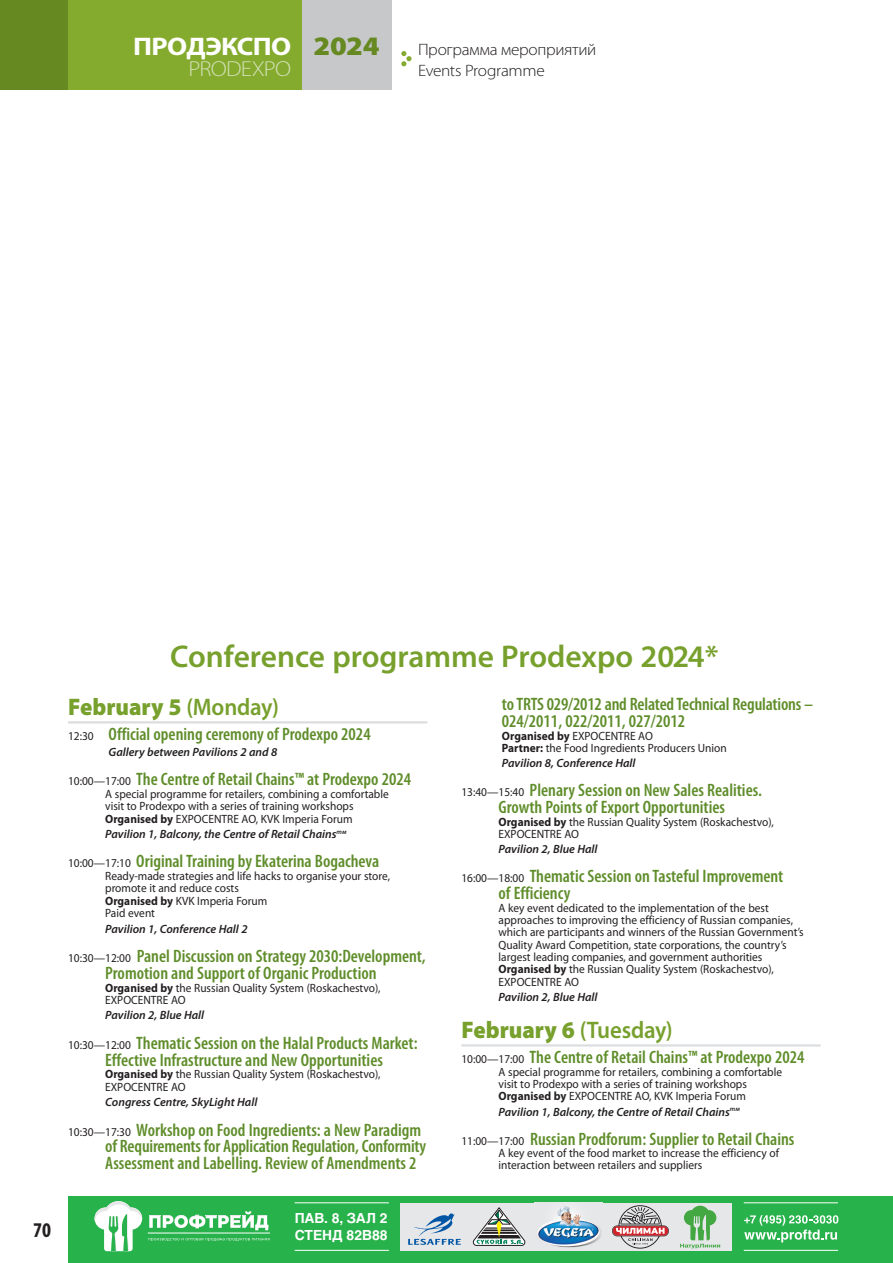
<style>
.page{position:relative;width:893px;height:1263px;background:#fff}
.page>*{position:absolute;margin:0;border:0;box-sizing:border-box;transform-origin:0 0}
.t1{font:600 31.5px "Myriad Pro";color:#77a02d}
.t2{font:700 25.5px "Myriad Pro";letter-spacing:-.025em;color:#fff;scale:1.1 1}
.t3{font:900 24px "Myriad Pro";color:#77a02d;scale:.95 1}
.t4{font:300 21.75px "Myriad Pro";letter-spacing:-.03em;color:#d4e0b7;scale:1.1 1}
.t5{font:700 condensed 21px "Myriad Pro";color:#231f20}
.t6{font:600 condensed 18px/17px "Myriad Pro";color:#5f8d2a}
.t7{font:300 16.5px/20.2px "Myriad Pro";letter-spacing:-.015em;color:#231f20;scale:1.05 1}
.t8{font:700 13.8px/16.2px "Helios";color:#fff}
.t9{font:12px/12.3px "Myriad Pro";color:#231f20;scale:.95 1}
.t10{font:italic 600 12px "Myriad Pro";color:#231f20}
.s1{font-weight:900;font-size:26.85px;color:#668922}
.s2{font-weight:600}
.s3{font-weight:400;font-stretch:normal;font-size:12px;color:#231f20}
.s4{font-weight:700}
</style>
<div class="page">
<div style="left:0;top:0;width:302px;height:89px;background:#84ab2e"></div>
<div style="left:302px;top:0;width:89px;height:89px;background:#c7c8ca"></div>
<div style="left:0;top:0;width:68px;height:89px;background:#668922"></div>
<svg style="left:401px;top:51px;width:11px;height:15px"></svg>
<div style="left:69px;top:1196px;width:824px;height:67px;background:#28b24b"></div>
<svg style="left:95px;top:1201px;width:47px;height:50px"></svg>
<svg style="left:149px;top:1211px;width:120px;height:19px"></svg>
<hr style="left:148px;top:1233px;width:122px;height:1px;background:#fff">
<svg style="left:148px;top:1238px;width:122px;height:3px"></svg>
<hr style="left:744px;top:1202px;width:94px;height:1px;background:#fff">
<hr style="left:744px;top:1250px;width:94px;height:1px;background:#fff">
<svg style="left:744px;top:1215px;width:94px;height:27px"></svg>
<div style="left:400px;top:1203px;width:332px;height:47px;background:#e6e7e9"></div>
<svg style="left:408px;top:1213px;width:53px;height:32px"></svg>
<svg style="left:473px;top:1207px;width:52px;height:38px"></svg>
<img style="left:537px;top:1206px;width:64px;height:42px">
<svg style="left:612px;top:1205px;width:57px;height:43px"></svg>
<hr style="left:295px;top:1202px;width:94px;height:1px;background:#fff">
<hr style="left:295px;top:1250px;width:94px;height:1px;background:#fff">
<svg style="left:680px;top:1206px;width:40px;height:42px"></svg>
<hr style="left:68px;top:721px;width:359px;height:2px;background:#dcdddf">
<hr style="left:461px;top:1044px;width:360px;height:2px;background:#dcdddf">
<h2 class="t2" style="left:133px;top:30px;width:226px">ПРОДЭКСПО <span class="s1">2024</span></h2>
<h3 class="t4" style="left:189px;top:55px;width:95px">PRODEXPO</h3>
<h3 class="t7" style="left:418px;top:40px;width:171px">Программа мероприятий<br>Events Programme</h3>
<h3 class="t5" style="left:33px;top:1217px;width:19px">70</h3>
<h1 class="t1" style="left:170px;top:636px;width:550px">Conference programme Prodexpo 2024*</h1>
<h3 class="t3" style="left:68px;top:691px;width:224px">February 5 <span class="s2">(Monday)</span></h3>
<h3 class="t6" style="left:68px;top:725px;width:304px"><span class="s3">12:30</span> Official opening ceremony of Prodexpo 2024</h3>
<p class="t10" style="left:109px;top:744px;width:170px">Gallery between Pavilions 2 and 8</p>
<h3 class="t6" style="left:68px;top:770px;width:345px"><span class="s3">10:00—17:00</span> The Centre of Retail Chains™ at Prodexpo 2024</h3>
<p class="t9" style="left:105px;top:787px;width:300px">A special programme for retailers, combining a comfortable visit to Prodexpo with a series of training workshops<br><span class="s4">Organised by</span> EXPOCENTRE AO, KVK Imperia Forum</p>
<p class="t10" style="left:105px;top:826px;width:243px">Pavilion 1, Balcony, the Centre of Retail Chains<sup>тм</sup></p>
<h3 class="t6" style="left:68px;top:853px;width:313px"><span class="s3">10:00—17:10</span> Original Training by Ekaterina Bogacheva</h3>
<p class="t9" style="left:105px;top:869px;width:301px">Ready-made strategies and life hacks to organise your store, promote it and reduce costs<br><span class="s4">Organised by</span> KVK Imperia Forum<br>Paid event</p>
<p class="t10" style="left:105px;top:921px;width:144px">Pavilion 1, Conference Hall 2</p>
<h3 class="t6" style="left:105px;top:947px;width:322px;text-indent:-37px"><span class="s3">10:30—12:00</span> Panel Discussion on Strategy 2030:Development,<br>Promotion and Support of Organic Production</h3>
<p class="t9" style="left:105px;top:981px;width:291px"><span class="s4">Organised by</span> the Russian Quality System (Roskachestvo),<br>EXPOCENTRE AO</p>
<p class="t10" style="left:105px;top:1008px;width:101px">Pavilion 2, Blue Hall</p>
<h3 class="t6" style="left:68px;top:1034px;width:351px;text-align:center"><span class="s3">10:30—12:00</span> Thematic Session on the Halal Products Market:<br>Effective Infrastructure and New Opportunities</h3>
<p class="t9" style="left:105px;top:1068px;width:291px"><span class="s4">Organised by</span> the Russian Quality System (Roskachestvo),<br>EXPOCENTRE AO</p>
<p class="t10" style="left:105px;top:1094px;width:154px">Congress Centre, SkyLight Hall</p>
<h3 class="t6" style="left:105px;top:1121px;width:323px;text-indent:-37px"><span class="s3">10:30—17:30</span> Workshop on Food Ingredients: a New Paradigm of Requirements for Application Regulation, Conformity<br>Assessment and Labelling. Review of Amendments 2</h3>
<p class="t8" style="left:295px;top:1210px;width:94px">ПАВ. 8, ЗАЛ 2<br>СТЕНД 82B88</p>
<h3 class="t6" style="left:502px;top:696px;width:313px">to TRTS 029/2012 and Related Technical Regulations –<br>024/2011, 022/2011, 027/2012</h3>
<p class="t9" style="left:502px;top:729px;width:238px"><span class="s4">Organised by</span> EXPOCENTRE AO<br><span class="s4">Partner:</span> the Food Ingredients Producers Union</p>
<p class="t10" style="left:502px;top:755px;width:135px">Pavilion 8, Conference Hall</p>
<h3 class="t6" style="left:461px;top:782px;width:302px;text-align:center"><span class="s3">13:40—15:40</span> Plenary Session on New Sales Realities.<br>Growth Points of Export Opportunities</h3>
<p class="t9" style="left:498px;top:815px;width:291px"><span class="s4">Organised by</span> the Russian Quality System (Roskachestvo),<br>EXPOCENTRE AO</p>
<p class="t10" style="left:498px;top:841px;width:101px">Pavilion 2, Blue Hall</p>
<h3 class="t6" style="left:498px;top:868px;width:286px;text-indent:-37px"><span class="s3">16:00—18:00</span> Thematic Session on Tasteful Improvement of Efficiency</h3>
<p class="t9" style="left:498px;top:901px;width:323px">A key event dedicated to the implementation of the best approaches to improving the efficiency of Russian companies, which are participants and winners of the Russian Government’s Quality Award Competition, state corporations, the country’s largest leading companies, and government authorities <span class="s4">Organised by</span> the Russian Quality System (Roskachestvo), EXPOCENTRE AO</p>
<p class="t10" style="left:498px;top:989px;width:101px">Pavilion 2, Blue Hall</p>
<h3 class="t3" style="left:461px;top:1014px;width:224px">February 6 <span class="s2">(Tuesday)</span></h3>
<h3 class="t6" style="left:461px;top:1048px;width:345px"><span class="s3">10:00—17:00</span> The Centre of Retail Chains™ at Prodexpo 2024</h3>
<p class="t9" style="left:498px;top:1065px;width:300px">A special programme for retailers, combining a comfortable visit to Prodexpo with a series of training workshops<br><span class="s4">Organised by</span> EXPOCENTRE AO, KVK Imperia Forum</p>
<p class="t10" style="left:498px;top:1104px;width:243px">Pavilion 1, Balcony, the Centre of Retail Chains<sup>тм</sup></p>
<h3 class="t6" style="left:461px;top:1130px;width:335px"><span class="s3">11:00—17:00</span> Russian Prodforum: Supplier to Retail Chains</h3>
<p class="t9" style="left:498px;top:1147px;width:297px">A key event of the food market to increase the efficiency of interaction between retailers and suppliers</p>
</div>
